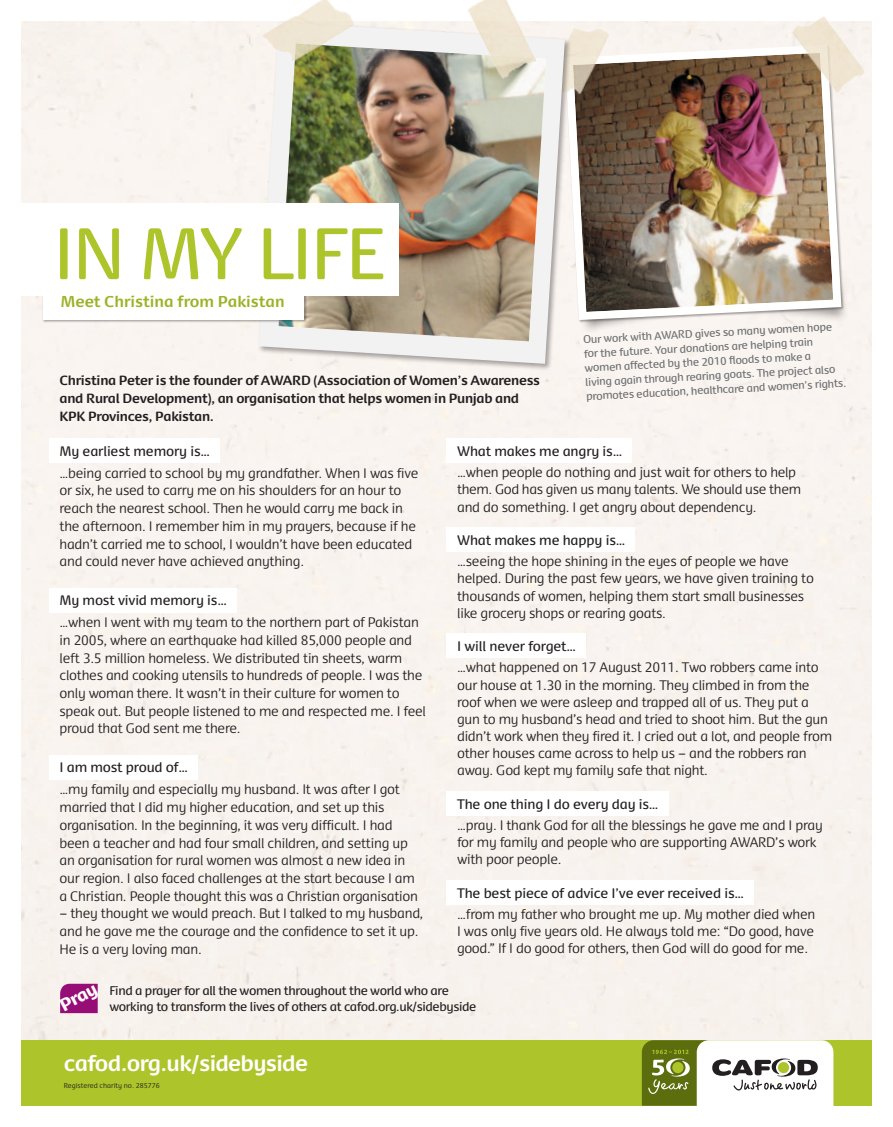
<style>
.page{position:relative;width:893px;height:1127px;background:#fff}
.page>*{position:absolute;margin:0;border:0;box-sizing:border-box;transform-origin:0 0}
.t1{font:69.3px "Dancer TF";letter-spacing:-.03em;color:#adc42b}
.t2{font:700 21px "Dancer TF";letter-spacing:-.035em;color:#fff}
.t3{font:900 16.95px "Dancer TF";color:#fff}
.t4{font:700 15px "Dancer TF";color:#9db226}
.t5{font:300 13.2px/17.7px "Dancer TF";letter-spacing:-.02em;color:#231f20}
.t6{font:13.2px "Dancer TF";letter-spacing:-.01em;color:#231f20}
.t7{font:700 12.75px/18px "Dancer TF";letter-spacing:-.02em;color:#231f20}
.t8{font:12px/16.5px "Dancer TF";letter-spacing:-.03em;color:#231f20}
.t9{font:10.5px/14.2px "Dancer TF";color:#6d6f71}
.t10{font:300 6.75px "Dancer TF";color:#231f20}
</style>
<div class="page">
<div style="left:21px;top:1040px;width:851px;height:66px;background:#adc42b"></div>
<svg style="left:642px;top:1040px;width:191px;height:66px;background:#c0c4a9"></svg>
<div style="left:580px;top:282px;width:268px;height:51px;background:#faf4f0"></div>
<img style="left:572px;top:41px;width:273px;height:283px">
<img style="left:778px;top:16px;width:94px;height:88px">
<img style="left:572px;top:21px;width:44px;height:92px">
<div style="left:257px;top:20px;width:315px;height:351px;background:#231f20;opacity:.4"></div>
<svg style="left:259px;top:22px;width:306px;height:342px;fill:#f2f2f3"></svg>
<img style="left:279px;top:44px;width:267px;height:297px">
<img style="left:251px;top:0;width:112px;height:81px">
<img style="left:459px;top:0;width:85px;height:85px">
<div style="left:43px;top:283px;width:264px;height:40px;background:#231f20;opacity:.4"></div>
<div style="left:43px;top:284px;width:261px;height:36px;background:#fff"></div>
<div style="left:1px;top:203px;width:398px;height:93px;background:#fff"></div>
<svg style="left:60px;top:984px;width:38px;height:29px"></svg>
<h1 class="t1" style="left:53px;top:210px;width:335px">IN MY LIFE</h1>
<p class="t4" style="left:60px;top:292px;width:226px">Meet Christina from Pakistan</p>
<p class="t7" style="left:60px;top:371px;width:482px">Christina Peter is the founder of AWARD (Association of Women’s Awareness and Rural Development), an organisation that helps women in Punjab and<br>KPK Provinces, Pakistan.</p>
<p class="t9" style="left:583px;top:332px;width:262px;rotate:-3deg">Our work with AWARD gives so many women hope for the future. Your donations are helping train women affected by the 2010 fl oods to make a<br>living again through rearing goats. The project also promotes education, healthcare and women’s rights.</p>
<p class="t6" style="left:60px;top:442px;width:152px">My earliest memory is…</p>
<p class="t5" style="left:60px;top:464px;width:360px">…being carried to school by my grandfather. When I was five or six, he used to carry me on his shoulders for an hour to reach the nearest school. Then he would carry me back in the afternoon. I remember him in my prayers, because if he hadn’t carried me to school, I wouldn’t have been educated and could never have achieved anything.</p>
<p class="t6" style="left:60px;top:592px;width:169px">My most vivid memory is…</p>
<p class="t5" style="left:60px;top:613px;width:368px">…when I went with my team to the northern part of Pakistan in 2005, where an earthquake had killed 85,000 people and left 3.5 million homeless. We distributed tin sheets, warm clothes and cooking utensils to hundreds of people. I was the only woman there. It wasn’t in their culture for women to speak out. But people listened to me and respected me. I feel proud that God sent me there.</p>
<p class="t6" style="left:60px;top:759px;width:130px">I am most proud of…</p>
<p class="t5" style="left:60px;top:780px;width:360px">…my family and especially my husband. It was after I got married that I did my higher education, and set up this organisation. In the beginning, it was very difficult. I had been a teacher and had four small children, and setting up an organisation for rural women was almost a new idea in our region. I also faced challenges at the start because I am a Christian. People thought this was a Christian organisation</p>
<p class="t5" style="left:60px;top:904px;width:365px">– they thought we would preach. But I talked to my husband, and he gave me the courage and the confidence to set it up.<br>He is a very loving man.</p>
<p class="t6" style="left:457px;top:443px;width:167px">What makes me angry is…</p>
<p class="t5" style="left:457px;top:464px;width:346px;line-height:17.1px">…when people do nothing and just wait for others to help them. God has given us many talents. We should use them and do something. I get angry about dependency.</p>
<p class="t6" style="left:457px;top:532px;width:170px">What makes me happy is…</p>
<p class="t5" style="left:457px;top:553px;width:358px;line-height:17.1px">…seeing the hope shining in the eyes of people we have helped. During the past few years, we have given training to thousands of women, helping them start small businesses like grocery shops or rearing goats.</p>
<p class="t6" style="left:457px;top:638px;width:120px">I will never forget…</p>
<p class="t5" style="left:457px;top:659px;width:377px;line-height:17.1px">…what happened on 17 August 2011. Two robbers came into our house at 1.30 in the morning. They climbed in from the roof when we were asleep and trapped all of us. They put a gun to my husband’s head and tried to shoot him. But the gun didn’t work when they fired it. I cried out a lot, and people from other houses came across to help us – and the robbers ran away. God kept my family safe that night.</p>
<p class="t6" style="left:457px;top:795px;width:203px">The one thing I do every day is…</p>
<p class="t5" style="left:457px;top:816px;width:367px;line-height:17.1px">…pray. I thank God for all the blessings he gave me and I pray for my family and people who are supporting AWARD’s work with poor people.</p>
<p class="t6" style="left:457px;top:884px;width:289px">The best piece of advice I’ve ever received is…</p>
<p class="t5" style="left:457px;top:905px;width:360px;line-height:17.1px;text-align:justify">…from my father who brought me up. My mother died when I was only five years old. He always told me: “Do good, have good.” If I do good for others, then God will do good for me.</p>
<p class="t3" style="left:56px;top:996px;width:41px;rotate:-28deg">Pray</p>
<p class="t8" style="left:109px;top:982px;width:369px">Find a prayer for all the women throughout the world who are working to transform the lives of others at cafod.org.uk/sidebyside</p>
<h2 class="t2" style="left:64px;top:1049px;width:246px">cafod.org.uk/sidebyside</h2>
<p class="t10" style="left:64px;top:1081px;width:98px">Registered charity no. 285776</p>
</div>
